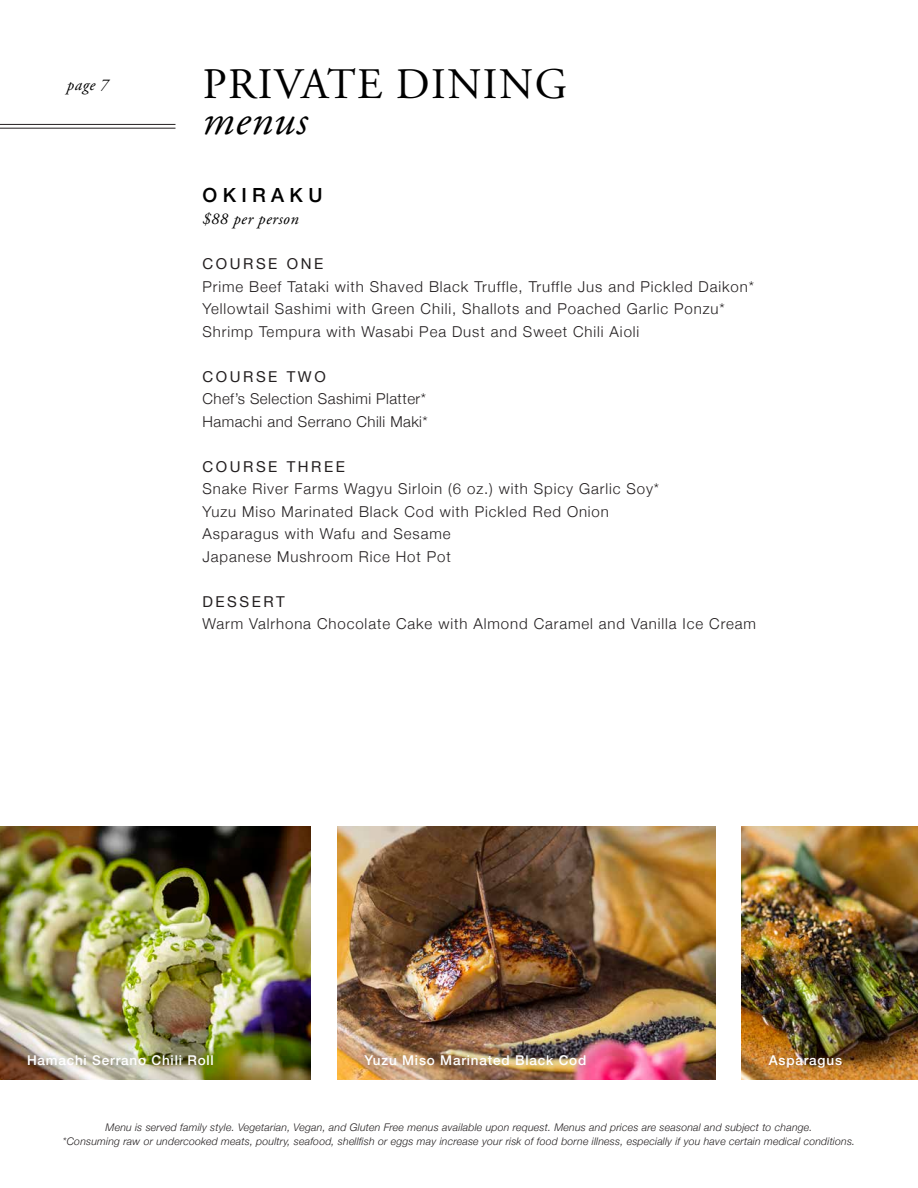
<style>
.page{position:relative;width:918px;height:1188px;background:#fff}
.page>*{position:absolute;margin:0;border:0;box-sizing:border-box;transform-origin:0 0}
.t1{font:43.5px/36px "Adobe Garamond Pro";letter-spacing:.035em;color:#000}
.Section{font:500 19.5px "Helvetica Neue";letter-spacing:.275em;color:#000}
.Price_or_Description{font:italic 16.5px "Adobe Garamond Pro";letter-spacing:.03em;color:#000}
.Menu_Items{font:300 15px "Helvetica Neue";letter-spacing:.06em;color:#231f20}
.Menu_Items-2{font:300 15px "Helvetica Neue";letter-spacing:.03em;color:#231f20}
.Courses{font:15px "Helvetica Neue";letter-spacing:.17em;color:#231f20}
.Photo_Captions{font:500 13.5px "Helvetica Neue";letter-spacing:.06em;color:#fff}
.t2{font:italic 300 10.5px/13.5px "Helvetica Neue";letter-spacing:.02em;color:#231f20;text-align:center}
.s1{font-style:italic}
</style>
<div class="page">
<img style="left:742px;top:827px;width:176px;height:253px">
<img style="left:0;top:827px;width:310px;height:253px">
<hr style="left:0;top:128px;width:176px;height:1px;background:#231f20">
<hr style="left:0;top:124px;width:176px;height:1px;background:#231f20">
<div style="left:20px;top:1048px;width:201px;height:25px;background:#231f20;opacity:.25"></div>
<div style="left:762px;top:1048px;width:86px;height:27px;background:#231f20;opacity:.25"></div>
<img style="left:338px;top:827px;width:377px;height:253px">
<div style="left:358px;top:1048px;width:235px;height:25px;background:#231f20;opacity:.25"></div>
<p class="Price_or_Description" style="left:67px;top:75px;width:43px">page 7</p>
<p class="t1" style="left:202px;top:68px;width:366px">PRIVATE DINING <span class="s1">menus</span></p>
<p class="Section" style="left:202px;top:179px;width:121px">OKIRAKU</p>
<p class="Price_or_Description" style="left:202px;top:209px;width:98px">$88 per person</p>
<p class="Courses" style="left:202px;top:253px;width:122px">COURSE ONE</p>
<p class="Menu_Items" style="left:202px;top:275px;width:553px">Prime Beef Tataki with Shaved Black Truffle, Truffle Jus and Pickled Daikon*</p>
<p class="Menu_Items" style="left:202px;top:297px;width:524px">Yellowtail Sashimi with Green Chili, Shallots and Poached Garlic Ponzu*</p>
<p class="Menu_Items" style="left:202px;top:320px;width:438px">Shrimp Tempura with Wasabi Pea Dust and Sweet Chili Aioli</p>
<p class="Courses" style="left:202px;top:366px;width:125px">COURSE TWO</p>
<p class="Menu_Items-2" style="left:202px;top:387px;width:225px">Chef’s Selection Sashimi Platter*</p>
<p class="Menu_Items-2" style="left:202px;top:410px;width:227px">Hamachi and Serrano Chili Maki*</p>
<p class="Courses" style="left:202px;top:456px;width:144px">COURSE THREE</p>
<p class="Menu_Items" style="left:202px;top:477px;width:458px">Snake River Farms Wagyu Sirloin (6 oz.) with Spicy Garlic Soy*</p>
<p class="Menu_Items" style="left:202px;top:500px;width:408px">Yuzu Miso Marinated Black Cod with Pickled Red Onion</p>
<p class="Menu_Items" style="left:202px;top:522px;width:250px">Asparagus with Wafu and Sesame</p>
<p class="Menu_Items" style="left:202px;top:545px;width:250px">Japanese Mushroom Rice Hot Pot</p>
<p class="Courses" style="left:202px;top:591px;width:84px">DESSERT</p>
<p class="Menu_Items" style="left:202px;top:612px;width:555px">Warm Valrhona Chocolate Cake with Almond Caramel and Vanilla Ice Cream</p>
<p class="Photo_Captions" style="left:27px;top:1049px;width:188px">Hamachi Serrano Chili Roll</p>
<p class="Photo_Captions" style="left:364px;top:1049px;width:223px">Yuzu Miso Marinated Black Cod</p>
<p class="Photo_Captions" style="left:769px;top:1049px;width:75px">Asparagus</p>
<p class="t2" style="left:63px;top:1120px;width:794px">Menu is served family style. Vegetarian, Vegan, and Gluten Free menus available upon request. Menus and prices are seasonal and subject to change.<br>*Consuming raw or undercooked meats, poultry, seafood, shellfish or eggs may increase your risk of food borne illness, especially if you have certain medical conditions.</p>
</div>
